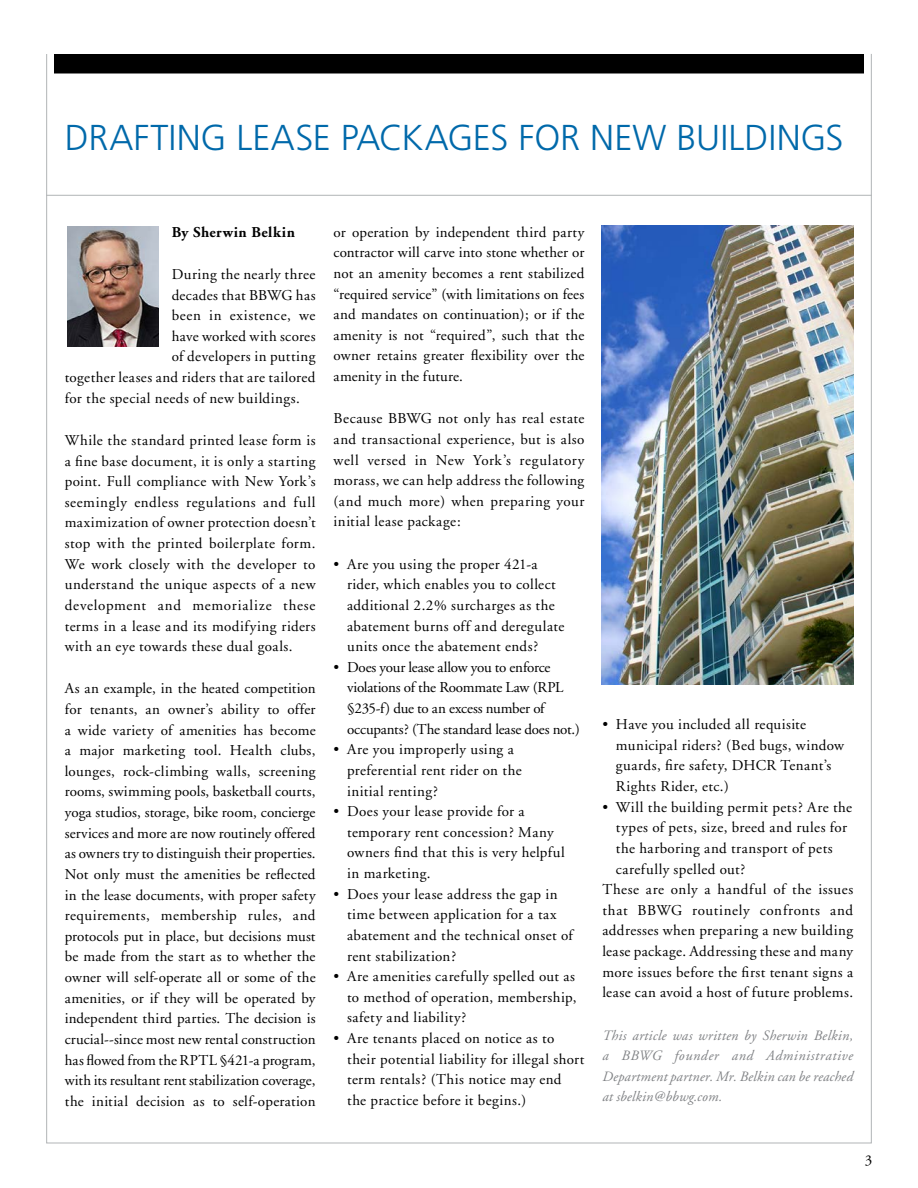
<style>
.page{position:relative;width:918px;height:1188px;background:#fff}
.page>*{position:absolute;margin:0;border:0;box-sizing:border-box;transform-origin:0 0}
.t1{font:300 36px "Frutiger";letter-spacing:-.005em;color:#0069aa}
.t2{font:15px/20.7px "Adobe Garamond";letter-spacing:.025em;color:#000}
.t3{font:15px/20.7px "Adobe Garamond";letter-spacing:-.015em;color:#000}
.t4{font:700 15px "Adobe Garamond";letter-spacing:.04em;color:#000}
.t5{font:italic 14.25px/20.5px "Adobe Garamond";letter-spacing:.01em;color:#808285;text-align:justify}
</style>
<div class="page">
<div style="left:54px;top:54px;width:810px;height:20px;background:#000"></div>
<hr style="left:46px;top:195px;width:826px;height:1px;background:#b1b4b6">
<img style="left:602px;top:225px;width:252px;height:459px">
<img style="left:68px;top:227px;width:90px;height:119px">
<h1 class="t1" style="left:65px;top:117px;width:780px">DRAFTING LEASE PACKAGES FOR NEW BUILDINGS</h1>
<p class="t4" style="left:172px;top:224px;width:125px">By Sherwin Belkin</p>
<p class="t2" style="left:172px;top:264px;width:145px">During the nearly three</p>
<p class="t2" style="left:172px;top:285px;width:145px">decades that BBWG has</p>
<p class="t2" style="left:172px;top:305px;width:145px">been in existence, we</p>
<p class="t2" style="left:172px;top:326px;width:145px">have worked with scores</p>
<p class="t2" style="left:172px;top:347px;width:145px">of developers in putting</p>
<p class="t2" style="left:65px;top:367px;width:252px">together leases and riders that are tailored</p>
<p class="t2" style="left:65px;top:388px;width:237px">for the special needs of new buildings.</p>
<p class="t2" style="left:65px;top:430px;width:252px;text-align:justify">While the standard printed lease form is a fine base document, it is only a starting point. Full compliance with New York’s seemingly endless regulations and full maximization of owner protection doesn’t stop with the printed boilerplate form.<br>We work closely with the developer to understand the unique aspects of a new development and memorialize these terms in a lease and its modifying riders with an eye towards these dual goals.</p>
<p class="t2" style="left:65px;top:679px;width:252px;text-align:justify">As an example, in the heated competition for tenants, an owner’s ability to offer a wide variety of amenities has become a major marketing tool. Health clubs, lounges, rock-climbing walls, screening rooms, swimming pools, basketball courts, yoga studios, storage, bike room, concierge services and more are now routinely offered as owners try to distinguish their properties.<br>Not only must the amenities be reflected in the lease documents, with proper safety requirements, membership rules, and protocols put in place, but decisions must be made from the start as to whether the owner will self-operate all or some of the amenities, or if they will be operated by independent third parties. The decision is crucial--since most new rental construction has flowed from the RPTL §421-a program, with its resultant rent stabilization coverage, the initial decision as to self-operation</p>
<p class="t2" style="left:334px;top:222px;width:252px;text-align:justify">or operation by independent third party contractor will carve into stone whether or not an amenity becomes a rent stabilized “required service” (with limitations on fees and mandates on continuation); or if the amenity is not “required”, such that the owner retains greater flexibility over the amenity in the future.</p>
<p class="t2" style="left:334px;top:409px;width:252px;text-align:justify">Because BBWG not only has real estate and transactional experience, but is also well versed in New York’s regulatory morass, we can help address the following (and much more) when preparing your initial lease package:</p>
<p class="t2" style="left:347px;top:554px;width:219px;text-indent:-13px">• Are you using the proper 421-a rider, which enables you to collect additional 2.2% surcharges as the abatement burns off and deregulate units once the abatement ends?</p>
<p class="t3" style="left:347px;top:657px;width:234px;text-indent:-13px">• Does your lease allow you to enforce violations of the Roommate Law (RPL §235-f) due to an excess number of occupants? (The standard lease does not.)</p>
<p class="t2" style="left:347px;top:740px;width:176px;text-indent:-13px">• Are you improperly using a preferential rent rider on the initial renting?</p>
<p class="t2" style="left:347px;top:801px;width:219px;text-indent:-13px">• Does your lease provide for a temporary rent concession? Many owners find that this is very helpful in marketing.</p>
<p class="t2" style="left:347px;top:884px;width:227px;text-indent:-13px">• Does your lease address the gap in time between application for a tax abatement and the technical onset of rent stabilization?</p>
<p class="t2" style="left:347px;top:966px;width:231px;text-align:justify;text-indent:-13px">• Are amenities carefully spelled out as to method of operation, membership, safety and liability?</p>
<p class="t2" style="left:347px;top:1028px;width:239px;text-indent:-13px">• Are tenants placed on notice as to their potential liability for illegal short term rentals? (This notice may end the practice before it begins.)</p>
<p class="t2" style="left:616px;top:714px;width:230px;text-indent:-14px">• Have you included all requisite municipal riders? (Bed bugs, window guards, fire safety, DHCR Tenant’s<br>Rights Rider, etc.)</p>
<p class="t2" style="left:602px;top:797px;width:251px">• Will the building permit pets? Are the</p>
<p class="t2" style="left:616px;top:818px;width:233px">types of pets, size, breed and rules for</p>
<p class="t2" style="left:616px;top:838px;width:218px">the harboring and transport of pets</p>
<p class="t2" style="left:616px;top:859px;width:131px">carefully spelled out?</p>
<p class="t2" style="left:602px;top:879px;width:252px">These are only a handful of the issues</p>
<p class="t2" style="left:602px;top:900px;width:252px">that BBWG routinely confronts and</p>
<p class="t2" style="left:602px;top:921px;width:252px">addresses when preparing a new building</p>
<p class="t2" style="left:602px;top:941px;width:252px">lease package. Addressing these and many</p>
<p class="t2" style="left:602px;top:962px;width:252px">more issues before the first tenant signs a</p>
<p class="t2" style="left:602px;top:983px;width:252px">lease can avoid a host of future problems.</p>
<p class="t5" style="left:602px;top:1025px;width:252px">This article was written by Sherwin Belkin, a BBWG founder and Administrative Department partner. Mr. Belkin can be reached at sbelkin@bbwg.com.</p>
<p class="t2" style="left:865px;top:1150px;width:9px">3</p>
</div>
